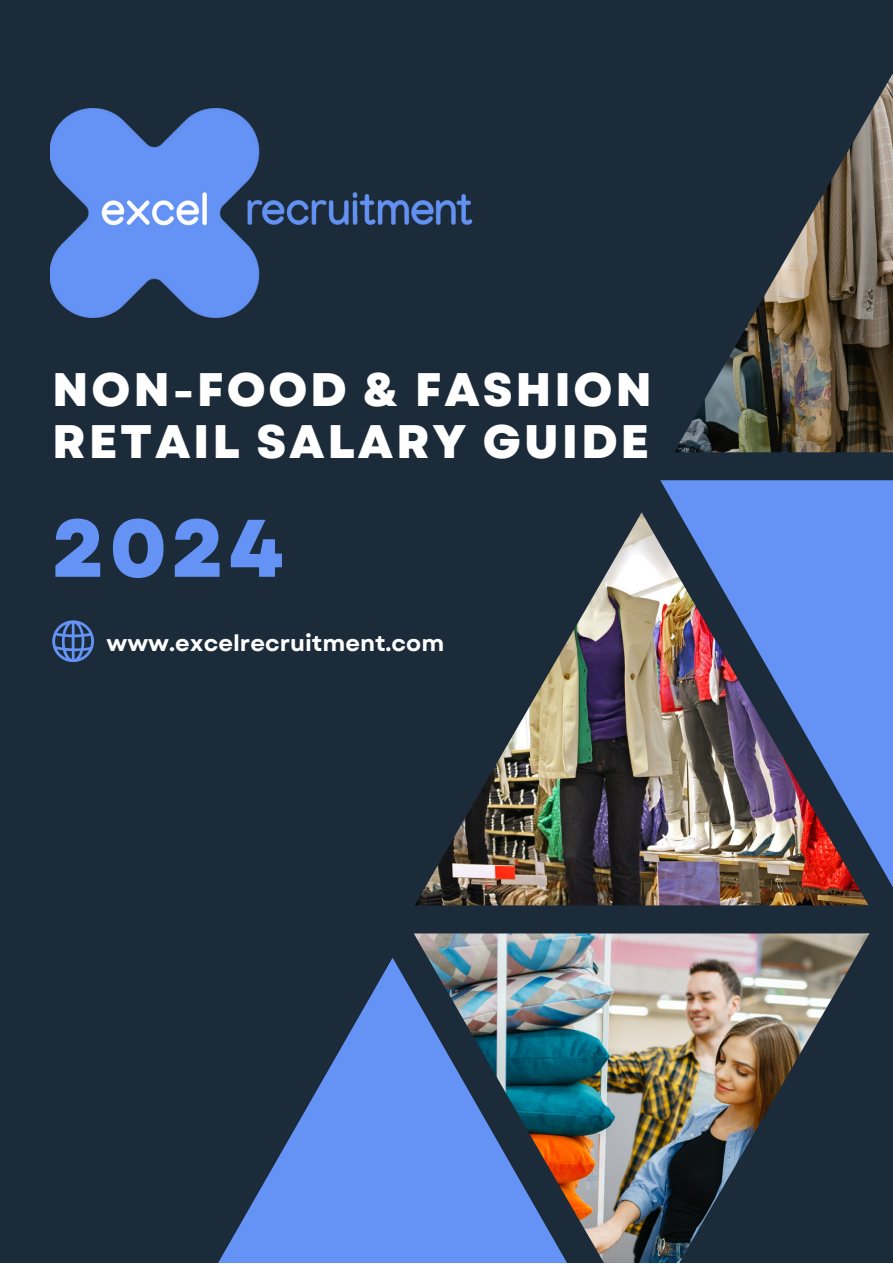
<style>
.page{position:relative;width:893px;height:1264px;background:#fff}
.page>*{position:absolute;margin:0;border:0;box-sizing:border-box;transform-origin:0 0}
.t1{font:800 81.45px "Garet";color:#6593f5}
.t2{font:800 46.95px "Garet";letter-spacing:.06em;color:#fff}
.t3{font:700 22.5px "Garet";color:#fff}
</style>
<div class="page">
<div style="left:0;top:0;width:892px;height:1262px;background:#1c2b39"></div>
<svg style="left:52px;top:620px;width:42px;height:42px"></svg>
<img style="left:415px;top:512px;width:245px;height:393px">
<img style="left:674px;top:75px;width:218px;height:377px">
<img style="left:414px;top:933px;width:455px;height:329px">
<img style="left:660px;top:480px;width:232px;height:425px">
<img style="left:219px;top:958px;width:455px;height:304px">
<img style="left:51px;top:108px;width:421px;height:209px">
<p class="t2" style="left:52px;top:356px;width:601px">NON-FOOD &amp; FASHION</p>
<p class="t2" style="left:52px;top:407px;width:598px">RETAIL SALARY GUIDE</p>
<p class="t1" style="left:52px;top:489px;width:233px">2024</p>
<p class="t3" style="left:106px;top:627px;width:339px">www.excelrecruitment.com</p>
</div>
